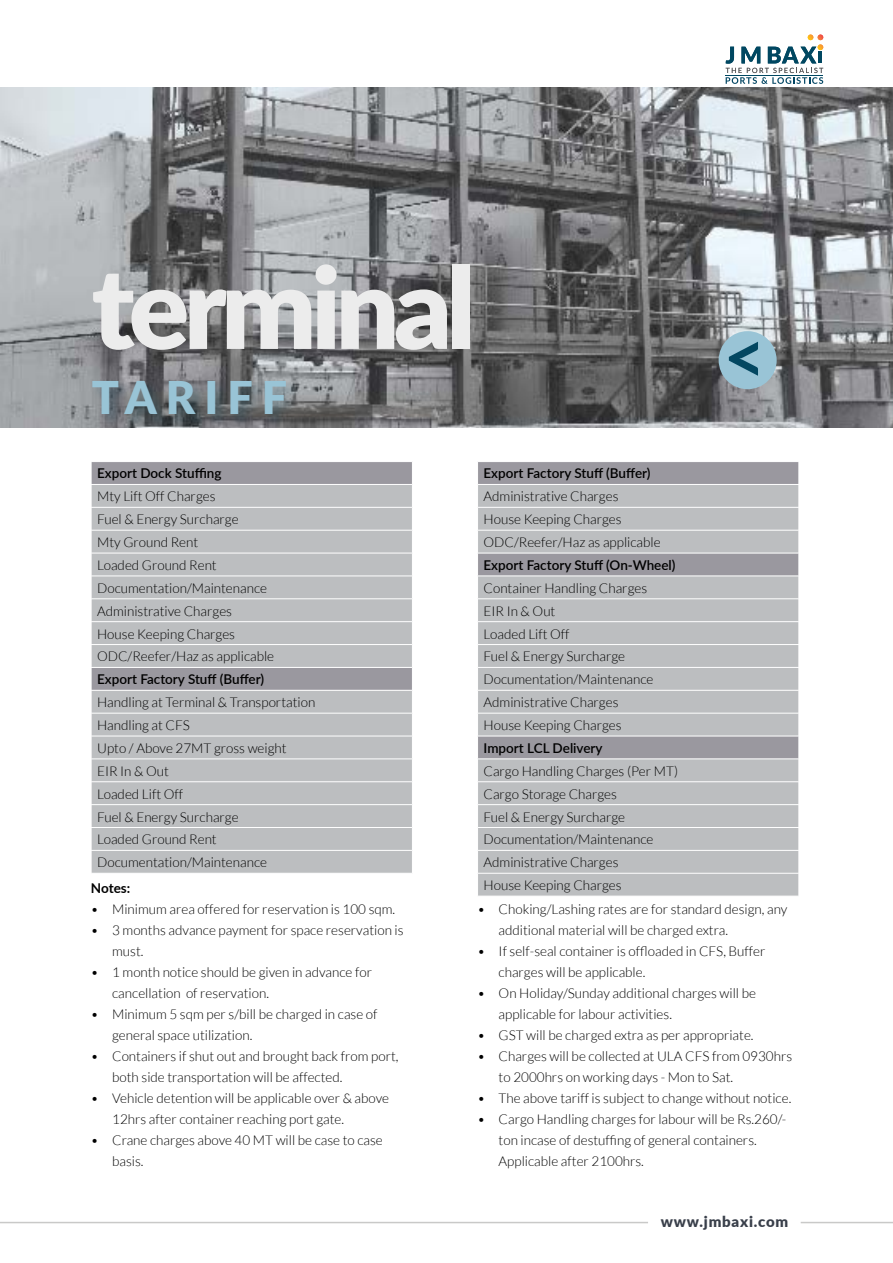
<style>
.page{position:relative;width:893px;height:1263px;background:#fff}
.page>*{position:absolute;margin:0;border:0;box-sizing:border-box;transform-origin:0 0}
.t1{font:900 112.5px "Lato";letter-spacing:-.05em;color:#ececec}
.t2{font:700 73.5px "Lato";color:#034761}
.t3{font:900 45px "Lato";letter-spacing:.2em;color:#99c4d6}
.t4{font:900 15px "Lato";letter-spacing:.05em;color:#393f4a}
.t5{font:300 13.5px/22.8px "Lato";color:#000}
.t6{font:600 13.5px "Lato";color:#000}
.t7{font:700 13.5px "Lato";letter-spacing:-.005em;color:#000}
</style>
<div class="page">
<img style="left:0;top:87px;width:893px;height:340px">
<div style="left:92px;top:462px;width:320px;height:22px;background:#9a989f"></div>
<svg style="left:92px;top:485px;width:320px;height:388px;fill:#bcbec0"></svg>
<hr style="left:91px;top:530px;width:322px;height:1px;background:#fff">
<hr style="left:91px;top:553px;width:322px;height:1px;background:#fff">
<hr style="left:91px;top:576px;width:322px;height:1px;background:#fff">
<hr style="left:91px;top:598px;width:322px;height:1px;background:#fff">
<hr style="left:91px;top:621px;width:322px;height:1px;background:#fff">
<hr style="left:91px;top:644px;width:322px;height:1px;background:#fff">
<hr style="left:91px;top:713px;width:322px;height:1px;background:#fff">
<hr style="left:91px;top:736px;width:322px;height:1px;background:#fff">
<hr style="left:91px;top:759px;width:322px;height:1px;background:#fff">
<hr style="left:91px;top:781px;width:322px;height:1px;background:#fff">
<hr style="left:91px;top:804px;width:322px;height:1px;background:#fff">
<hr style="left:91px;top:827px;width:322px;height:1px;background:#fff">
<hr style="left:91px;top:850px;width:322px;height:1px;background:#fff">
<hr style="left:91px;top:667px;width:322px;height:1px;background:#fff">
<hr style="left:91px;top:690px;width:322px;height:1px;background:#fff">
<svg style="left:91px;top:462px;width:1px;height:411px"></svg>
<hr style="left:91px;top:484px;width:322px;height:1px;background:#fff">
<hr style="left:91px;top:507px;width:322px;height:1px;background:#fff">
<div style="left:478px;top:462px;width:321px;height:22px;background:#9a989f"></div>
<svg style="left:478px;top:485px;width:321px;height:411px;fill:#bcbec0"></svg>
<hr style="left:477px;top:507px;width:322px;height:1px;background:#fff">
<hr style="left:477px;top:530px;width:322px;height:1px;background:#fff">
<hr style="left:477px;top:598px;width:322px;height:1px;background:#fff">
<hr style="left:477px;top:621px;width:322px;height:1px;background:#fff">
<hr style="left:477px;top:644px;width:322px;height:1px;background:#fff">
<hr style="left:477px;top:667px;width:322px;height:1px;background:#fff">
<hr style="left:477px;top:690px;width:322px;height:1px;background:#fff">
<hr style="left:477px;top:713px;width:322px;height:1px;background:#fff">
<hr style="left:477px;top:781px;width:322px;height:1px;background:#fff">
<hr style="left:477px;top:804px;width:322px;height:1px;background:#fff">
<hr style="left:477px;top:827px;width:322px;height:1px;background:#fff">
<hr style="left:477px;top:850px;width:322px;height:1px;background:#fff">
<hr style="left:477px;top:873px;width:322px;height:1px;background:#fff">
<hr style="left:477px;top:553px;width:322px;height:1px;background:#fff">
<hr style="left:477px;top:576px;width:322px;height:1px;background:#fff">
<hr style="left:477px;top:736px;width:322px;height:1px;background:#fff">
<hr style="left:477px;top:759px;width:322px;height:1px;background:#fff">
<hr style="left:801px;top:1222px;width:92px;height:1px;background:#c9c9c8">
<hr style="left:0;top:1222px;width:648px;height:1px;background:#c9c9c8">
<svg style="left:726px;top:35px;width:97px;height:49px"></svg>
<div style="left:719px;top:331px;width:58px;height:58px;background:#99c4d6;border-radius:50%"></div>
<div style="left:90px;top:380px;width:210px;height:48px;background:#034761;opacity:.25"></div>
<h1 class="t1" style="left:92px;top:223px;width:386px">terminal</h1>
<h3 class="t3" style="left:92px;top:364px;width:197px">TARIFF</h3>
<h2 class="t2" style="left:766px;top:415px;width:44px;rotate:-180deg">&gt;</h2>
<p class="t6" style="left:97px;top:464px;width:126px">Export Dock Stuffing</p>
<p class="t5" style="left:97px;top:485px;width:179px">Mty Lift Off Charges<br>Fuel &amp; Energy Surcharge<br>Mty Ground Rent<br>Loaded Ground Rent<br>Documentation/Maintenance<br>Administrative Charges<br>House Keeping Charges<br>ODC/Reefer/Haz as applicable</p>
<p class="t6" style="left:97px;top:669px;width:169px">Export Factory Stuff (Buffer)</p>
<p class="t5" style="left:97px;top:691px;width:220px">Handling at Terminal &amp; Transportation<br>Handling at CFS<br>Upto / Above 27MT gross weight<br>EIR In &amp; Out<br>Loaded Lift Off<br>Fuel &amp; Energy Surcharge<br>Loaded Ground Rent<br>Documentation/Maintenance</p>
<p class="t7" style="left:91px;top:878px;width:41px">Notes:</p>
<p class="t5" style="left:91px;top:898px;width:306px">• Minimum area offered for reservation is 100 sqm.</p>
<p class="t5" style="left:112px;top:919px;width:293px;line-height:21px;text-indent:-21px">• 3 months advance payment for space reservation is must.</p>
<p class="t5" style="left:112px;top:961px;width:261px;line-height:21px;text-indent:-21px">• 1 month notice should be given in advance for cancellation of reservation.</p>
<p class="t5" style="left:112px;top:1003px;width:267px;line-height:21px;text-indent:-21px">• Minimum 5 sqm per s/bill be charged in case of general space utilization.</p>
<p class="t5" style="left:112px;top:1045px;width:288px;line-height:21px;text-indent:-21px">• Containers if shut out and brought back from port, both side transportation will be affected.</p>
<p class="t5" style="left:112px;top:1088px;width:278px;line-height:21px;text-indent:-21px">• Vehicle detention will be applicable over &amp; above<br>12hrs after container reaching port gate.</p>
<p class="t5" style="left:112px;top:1130px;width:272px;line-height:21px;text-indent:-21px">• Crane charges above 40 MT will be case to case basis.</p>
<p class="t6" style="left:484px;top:464px;width:169px">Export Factory Stuff (Buffer)</p>
<p class="t5" style="left:484px;top:485px;width:179px">Administrative Charges<br>House Keeping Charges<br>ODC/Reefer/Haz as applicable</p>
<p class="t6" style="left:484px;top:555px;width:193px">Export Factory Stuff (On-Wheel)</p>
<p class="t5" style="left:484px;top:577px;width:171px">Container Handling Charges<br>EIR In &amp; Out<br>Loaded Lift Off<br>Fuel &amp; Energy Surcharge<br>Documentation/Maintenance<br>Administrative Charges<br>House Keeping Charges</p>
<p class="t6" style="left:484px;top:738px;width:121px">Import LCL Delivery</p>
<p class="t5" style="left:484px;top:760px;width:196px">Cargo Handling Charges (Per MT)<br>Cargo Storage Charges<br>Fuel &amp; Energy Surcharge<br>Documentation/Maintenance<br>Administrative Charges<br>House Keeping Charges</p>
<p class="t5" style="left:499px;top:899px;width:290px;line-height:21px;text-indent:-21px">• Choking/Lashing rates are for standard design, any additional material will be charged extra.</p>
<p class="t5" style="left:499px;top:941px;width:268px;line-height:21px;text-indent:-21px">• If self-seal container is offloaded in CFS, Buffer charges will be applicable.</p>
<p class="t5" style="left:499px;top:983px;width:259px;line-height:21px;text-indent:-21px">• On Holiday/Sunday additional charges will be applicable for labour activities.</p>
<p class="t5" style="left:477px;top:1024px;width:278px">• GST will be charged extra as per appropriate.</p>
<p class="t5" style="left:499px;top:1046px;width:295px;line-height:21px;text-indent:-21px">• Charges will be collected at ULA CFS from 0930hrs to 2000hrs on working days - Mon to Sat.</p>
<p class="t5" style="left:477px;top:1087px;width:315px">• The above tariff is subject to change without notice.</p>
<p class="t5" style="left:499px;top:1109px;width:289px;line-height:21px;text-indent:-21px">• Cargo Handling charges for labour will be Rs.260/- ton incase of destuffing of general containers.<br>Applicable after 2100hrs.</p>
<p class="t4" style="left:661px;top:1210px;width:129px">www.jmbaxi.com</p>
</div>
